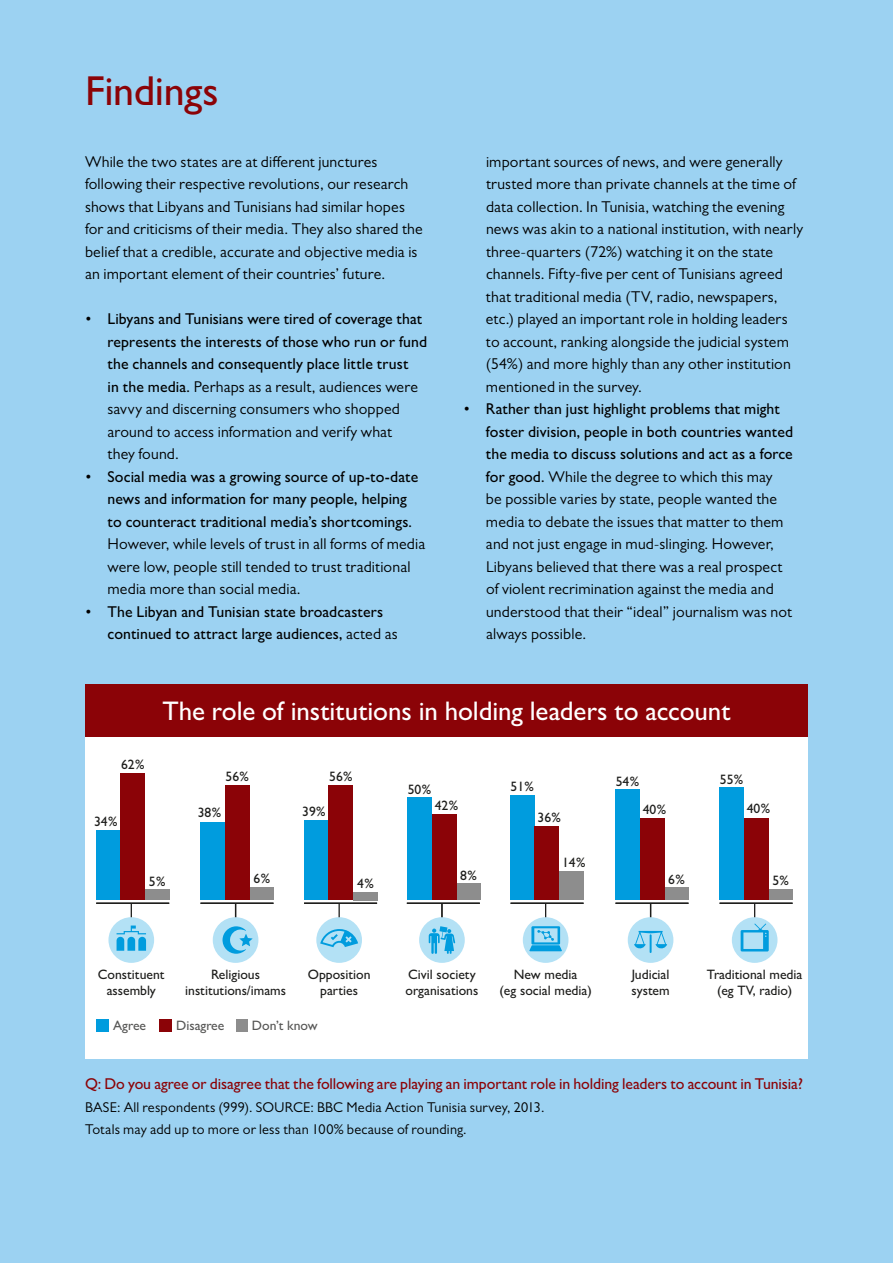
<style>
.page{position:relative;width:893px;height:1263px;background:#9cd2f2}
.page>*{position:absolute;margin:0;border:0;box-sizing:border-box;transform-origin:0 0}
.t1{font:500 42px "Gill Sans MT Pro";letter-spacing:-.01em;color:#8b0307}
.t2{font:500 27px "Gill Sans MT Pro";letter-spacing:-.005em;color:#fff}
.t3{font:15.75px/22.5px "Gill Sans MT Pro";letter-spacing:.01em;color:#000}
.t4{font:500 15.75px/22.5px "Gill Sans MT Pro";letter-spacing:.005em;color:#000}
.t5{font:500 15.75px "Gill Sans MT Pro";letter-spacing:-.005em;color:#8b0307}
.t6{font:14.25px/22.5px "Gill Sans MT Pro";letter-spacing:.015em;color:#000}
.t7{font:500 13.65px/15.9px "Gill Sans MT Pro";color:#1d1d1b;text-align:center}
.t8{font:500 13.65px "Gill Sans MT Pro";color:#575756}
.s1{font-weight:400}
.s2{font-weight:500}
</style>
<div class="page">
<div style="left:85px;top:737px;width:723px;height:322px;background:#fff"></div>
<div style="left:159px;top:1019px;width:13px;height:13px;background:#8b0307"></div>
<div style="left:96px;top:1019px;width:13px;height:13px;background:#009cde"></div>
<div style="left:236px;top:1019px;width:12px;height:13px;background:#8d8d8d"></div>
<hr style="left:754px;top:903px;width:1px;height:54px;background:#1d1d1b">
<hr style="left:720px;top:902px;width:73px;height:2px;background:#1d1d1b">
<div style="left:732px;top:917px;width:45px;height:46px;background:#b3e1f5;border-radius:50%"></div>
<svg style="left:741px;top:923px;width:28px;height:28px"></svg>
<hr style="left:131px;top:903px;width:1px;height:54px;background:#1d1d1b">
<hr style="left:96px;top:902px;width:73px;height:2px;background:#1d1d1b">
<div style="left:108px;top:917px;width:46px;height:46px;background:#b3e1f5;border-radius:50%"></div>
<svg style="left:117px;top:925px;width:29px;height:26px"></svg>
<hr style="left:235px;top:903px;width:1px;height:54px;background:#1d1d1b">
<hr style="left:200px;top:902px;width:73px;height:2px;background:#1d1d1b">
<div style="left:213px;top:917px;width:45px;height:46px;background:#b3e1f5;border-radius:50%"></div>
<svg style="left:222px;top:926px;width:31px;height:28px"></svg>
<hr style="left:338px;top:903px;width:2px;height:54px;background:#1d1d1b">
<hr style="left:304px;top:902px;width:73px;height:2px;background:#1d1d1b">
<div style="left:316px;top:917px;width:46px;height:46px;background:#b3e1f5;border-radius:50%"></div>
<svg style="left:320px;top:929px;width:38px;height:18px"></svg>
<hr style="left:441px;top:903px;width:2px;height:54px;background:#1d1d1b">
<hr style="left:407px;top:902px;width:73px;height:2px;background:#1d1d1b">
<div style="left:419px;top:917px;width:46px;height:46px;background:#b3e1f5;border-radius:50%"></div>
<svg style="left:429px;top:926px;width:26px;height:28px"></svg>
<hr style="left:545px;top:903px;width:1px;height:54px;background:#1d1d1b">
<hr style="left:511px;top:902px;width:73px;height:2px;background:#1d1d1b">
<div style="left:523px;top:917px;width:45px;height:46px;background:#b3e1f5;border-radius:50%"></div>
<svg style="left:529px;top:926px;width:33px;height:25px"></svg>
<hr style="left:650px;top:903px;width:1px;height:54px;background:#1d1d1b">
<hr style="left:615px;top:902px;width:73px;height:2px;background:#1d1d1b">
<div style="left:719px;top:788px;width:25px;height:112px;background:#009cde"></div>
<div style="left:768px;top:890px;width:25px;height:10px;background:#8d8d8d"></div>
<div style="left:744px;top:818px;width:24px;height:82px;background:#8b0307"></div>
<div style="left:96px;top:830px;width:24px;height:70px;background:#009cde"></div>
<div style="left:145px;top:890px;width:24px;height:10px;background:#8d8d8d"></div>
<div style="left:120px;top:773px;width:25px;height:127px;background:#8b0307"></div>
<div style="left:200px;top:822px;width:25px;height:78px;background:#009cde"></div>
<div style="left:250px;top:888px;width:24px;height:12px;background:#8d8d8d"></div>
<div style="left:225px;top:785px;width:25px;height:115px;background:#8b0307"></div>
<div style="left:304px;top:820px;width:25px;height:80px;background:#009cde"></div>
<div style="left:353px;top:892px;width:25px;height:8px;background:#8d8d8d"></div>
<div style="left:329px;top:785px;width:24px;height:115px;background:#8b0307"></div>
<div style="left:407px;top:798px;width:25px;height:102px;background:#009cde"></div>
<div style="left:456px;top:884px;width:25px;height:16px;background:#8d8d8d"></div>
<div style="left:432px;top:814px;width:24px;height:86px;background:#8b0307"></div>
<div style="left:510px;top:796px;width:24px;height:104px;background:#009cde"></div>
<div style="left:559px;top:871px;width:25px;height:29px;background:#8d8d8d"></div>
<div style="left:534px;top:826px;width:25px;height:74px;background:#8b0307"></div>
<div style="left:615px;top:790px;width:25px;height:110px;background:#009cde"></div>
<div style="left:664px;top:888px;width:25px;height:12px;background:#8d8d8d"></div>
<div style="left:640px;top:818px;width:24px;height:82px;background:#8b0307"></div>
<div style="left:628px;top:917px;width:45px;height:46px;background:#b3e1f5;border-radius:50%"></div>
<svg style="left:634px;top:931px;width:33px;height:22px"></svg>
<div style="left:85px;top:684px;width:723px;height:52px;background:#8b0307"></div>
<h1 class="t1" style="left:85px;top:66px;width:135px">Findings</h1>
<p class="t3" style="left:85px;top:150px;width:339px">While the two states are at different junctures following their respective revolutions, our research shows that Libyans and Tunisians had similar hopes for and criticisms of their media. They also shared the belief that a credible, accurate and objective media is an important element of their countries’ future.</p>
<p class="t4" style="left:108px;top:307px;width:321px;text-indent:-23px"><span class="s1">•</span> Libyans and Tunisians were tired of coverage that represents the interests of those who run or fund the channels and consequently place little trust<br>in the media. <span class="s1">Perhaps as a result, audiences were savvy and discerning consumers who shopped around to access information and verify what<br>they found.</span></p>
<p class="t4" style="left:108px;top:465px;width:312px;text-indent:-23px"><span class="s1">•</span> Social media was a growing source of up-to-date news and information for many people, helping to counteract traditional media’s shortcomings.</p>
<p class="t3" style="left:108px;top:532px;width:319px">However, while levels of trust in all forms of media were low, people still tended to trust traditional media more than social media.</p>
<p class="t4" style="left:108px;top:600px;width:292px;text-indent:-23px"><span class="s1">•</span> The Libyan and Tunisian state broadcasters continued to attract large audiences, <span class="s1">acted as</span></p>
<p class="t3" style="left:486px;top:150px;width:319px">important sources of news, and were generally trusted more than private channels at the time of data collection. In Tunisia, watching the evening news was akin to a national institution, with nearly three-quarters (72%) watching it on the state channels. Fifty-five per cent of Tunisians agreed that traditional media (TV, radio, newspapers, etc.) played an important role in holding leaders to account, ranking alongside the judicial system (54%) and more highly than any other institution mentioned in the survey.</p>
<p class="t3" style="left:486px;top:398px;width:309px;text-indent:-23px">• <span class="s2">Rather than just highlight problems that might foster division, people in both countries wanted the media to discuss solutions and act as a force for good.</span> While the degree to which this may<br>be possible varies by state, people wanted the media to debate the issues that matter to them and not just engage in mud-slinging. However, Libyans believed that there was a real prospect of violent recrimination against the media and understood that their “ideal” journalism was not always possible.</p>
<p class="t7" style="left:121px;top:756px;width:25px">62%</p>
<p class="t7" style="left:94px;top:813px;width:25px">34%</p>
<h2 class="t2" style="left:163px;top:694px;width:570px">The role of institutions in holding leaders to account</h2>
<p class="t7" style="left:226px;top:768px;width:25px">56%</p>
<p class="t7" style="left:198px;top:805px;width:25px">38%</p>
<p class="t7" style="left:329px;top:768px;width:25px">56%</p>
<p class="t7" style="left:302px;top:803px;width:25px">39%</p>
<p class="t7" style="left:408px;top:781px;width:25px">50%</p>
<p class="t7" style="left:435px;top:797px;width:25px">42%</p>
<p class="t7" style="left:511px;top:778px;width:25px">51%</p>
<p class="t7" style="left:537px;top:809px;width:25px">36%</p>
<p class="t7" style="left:562px;top:854px;width:25px">14%</p>
<p class="t7" style="left:616px;top:773px;width:25px">54%</p>
<p class="t7" style="left:643px;top:802px;width:25px">40%</p>
<p class="t7" style="left:720px;top:771px;width:25px">55%</p>
<p class="t7" style="left:747px;top:801px;width:25px">40%</p>
<p class="t7" style="left:149px;top:873px;width:18px">5%</p>
<p class="t7" style="left:254px;top:870px;width:18px">6%</p>
<p class="t7" style="left:357px;top:875px;width:18px">4%</p>
<p class="t7" style="left:460px;top:867px;width:18px">8%</p>
<p class="t7" style="left:668px;top:871px;width:18px">6%</p>
<p class="t7" style="left:772px;top:872px;width:18px">5%</p>
<p class="t7" style="left:98px;top:966px;width:68px">Constituent assembly</p>
<p class="t7" style="left:185px;top:966px;width:102px">Religious institutions/imams</p>
<p class="t7" style="left:308px;top:966px;width:64px">Opposition parties</p>
<p class="t7" style="left:405px;top:966px;width:74px;text-align:left">Civil society organisations</p>
<p class="t7" style="left:499px;top:966px;width:94px">New media<br>(eg social media)</p>
<p class="t7" style="left:631px;top:966px;width:40px;text-align:left">Judicial system</p>
<p class="t8" style="left:113px;top:1017px;width:34px">Agree</p>
<p class="t8" style="left:176px;top:1017px;width:50px">Disagree</p>
<p class="t8" style="left:252px;top:1017px;width:67px">Don’t know</p>
<p class="t7" style="left:707px;top:966px;width:97px">Traditional media (eg TV, radio)</p>
<p class="t5" style="left:85px;top:1075px;width:719px">Q: Do you agree or disagree that the following are playing an important role in holding leaders to account in Tunisia?</p>
<p class="t6" style="left:85px;top:1095px;width:461px">BASE: All respondents (999). SOURCE: BBC Media Action Tunisia survey, 2013.<br>Totals may add up to more or less than 100% because of rounding.</p>
</div>
